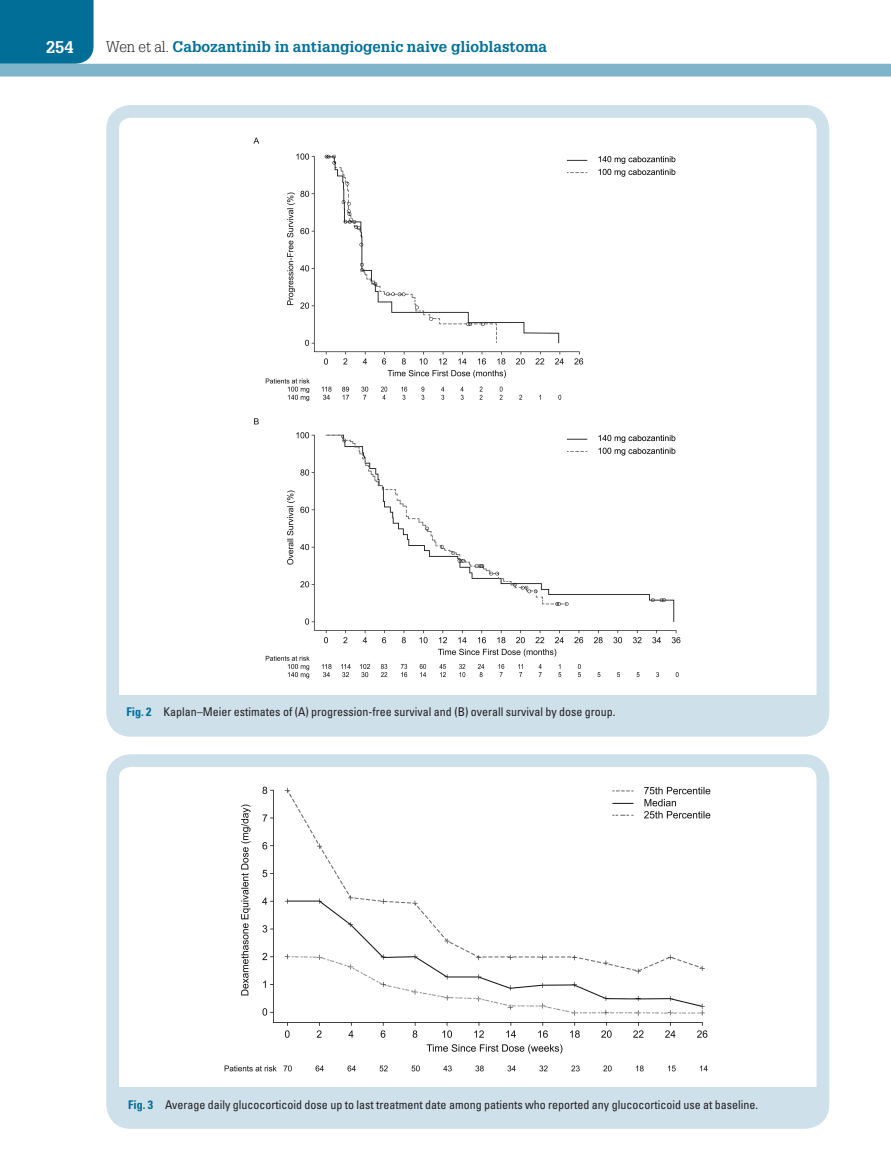
<style>
.page{position:relative;width:891px;height:1175px;background:#fff}
.page>*{position:absolute;margin:0;border:0;box-sizing:border-box;transform-origin:0 0}
.t1{font:700 16.5px "Glypha LT Std";color:#fff}
.t2{font:700 15px "Glypha LT Std";color:#006e96}
.t3{font:condensed 12px "Univers LT Std";color:#231f20}
.s1{font-weight:300;color:#231f20}
.s2{font-weight:700;color:#006e96}
</style>
<div class="page">
<div style="left:0;top:0;width:94px;height:64px;background:#006e96"></div>
<div style="left:0;top:64px;width:891px;height:12px;background:#7fb4ca"></div>
<div style="left:118px;top:695px;width:700px;height:35px;background:#cee0ea"></div>
<img style="left:253px;top:137px;width:428px;height:542px">
<div style="left:106px;top:105px;width:723px;height:631px;border:13px solid #cee0ea;border-radius:18px"></div>
<div style="left:118px;top:1087px;width:700px;height:35px;background:#cee0ea"></div>
<img style="left:224px;top:786px;width:486px;height:285px">
<div style="left:106px;top:754px;width:723px;height:374px;border:13px solid #cee0ea;border-radius:18px"></div>
<h1 class="t1" style="left:46px;top:37px;width:29px">254</h1>
<p class="t2" style="left:106px;top:37px;width:442px"><span class="s1">Wen et al.</span> Cabozantinib in antiangiogenic naive glioblastoma</p>
<p class="t3" style="left:127px;top:704px;width:491px"><span class="s2">Fig. 2</span> Kaplan–Meier estimates of (A) progression-free survival and (B) overall survival by dose group.</p>
<p class="t3" style="left:128px;top:1096px;width:632px"><span class="s2">Fig. 3</span> Average daily glucocorticoid dose up to last treatment date among patients who reported any glucocorticoid use at baseline.</p>
</div>
